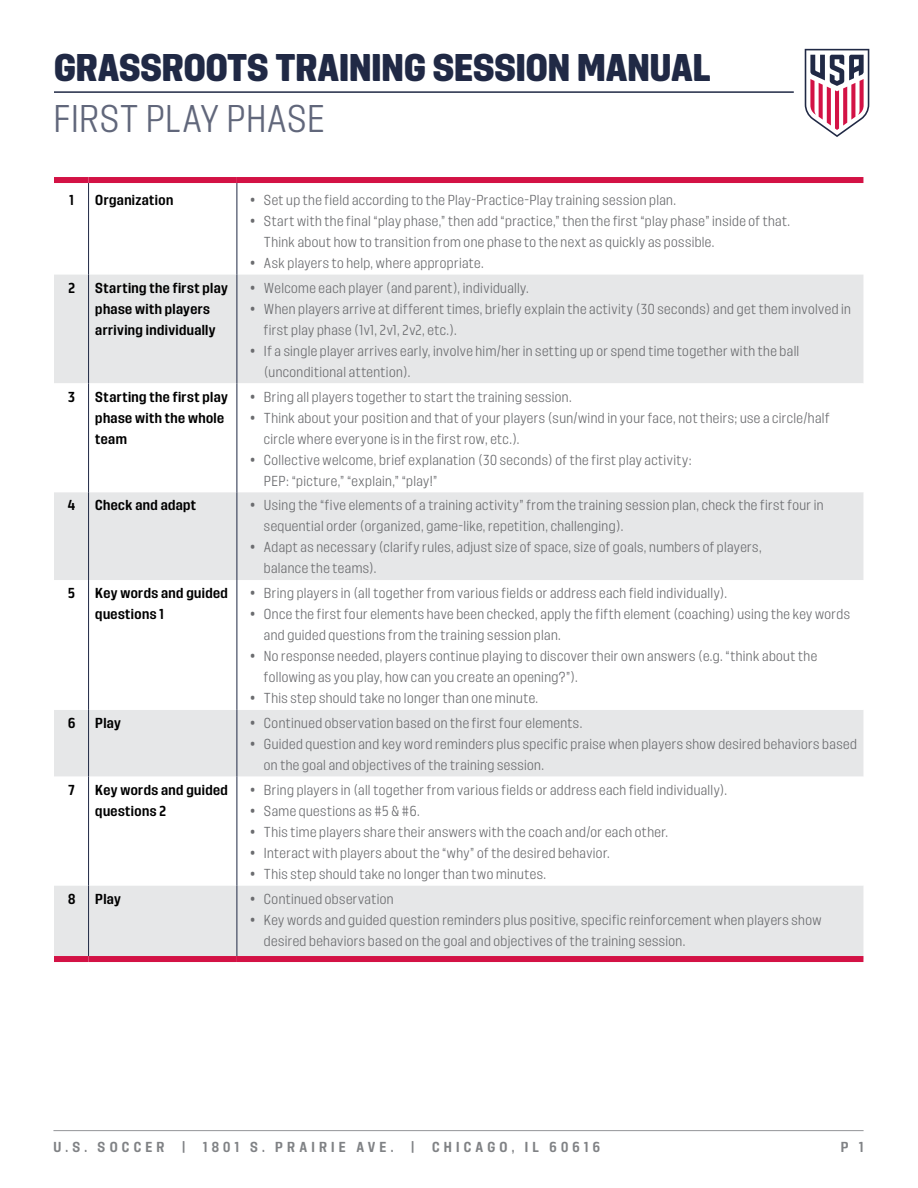
<style>
.page{position:relative;width:918px;height:1188px;background:#fff}
.page>*{position:absolute;margin:0;border:0;box-sizing:border-box;transform-origin:0 0}
.t1{font:900 36px "USSF90 Minutes Display";color:#202945}
.t2{font:300 36px "USSF90 Minutes Display";letter-spacing:.015em;color:#61677b}
.t3{font:300 13.5px/21px "USSF90 Minutes Display";letter-spacing:.03em;color:#6b6c6f}
.t4{font:700 13.5px/21px "USSF90 Minutes Display";letter-spacing:.03em;color:#000}
.t5{font:700 13.5px "USSF90 Minutes Display";letter-spacing:.31em;color:#808285}
</style>
<div class="page">
<hr style="left:53px;top:1130px;width:811px;height:1px;background:#939598">
<svg style="left:805px;top:49px;width:64px;height:88px"></svg>
<hr style="left:54px;top:91px;width:740px;height:2px;background:#202945">
<div style="left:54px;top:275px;width:809px;height:681px;background:#e6e7e8"></div>
<svg style="left:54px;top:383px;width:809px;height:502px"></svg>
<hr style="left:88px;top:183px;width:1px;height:92px;background:#202945">
<hr style="left:237px;top:183px;width:1px;height:92px;background:#202945">
<hr style="left:88px;top:275px;width:1px;height:108px;background:#202945">
<hr style="left:237px;top:275px;width:1px;height:108px;background:#202945">
<hr style="left:88px;top:383px;width:1px;height:109px;background:#202945">
<hr style="left:237px;top:383px;width:1px;height:109px;background:#202945">
<hr style="left:88px;top:492px;width:1px;height:88px;background:#202945">
<hr style="left:237px;top:492px;width:1px;height:88px;background:#202945">
<hr style="left:88px;top:580px;width:1px;height:130px;background:#202945">
<hr style="left:237px;top:580px;width:1px;height:130px;background:#202945">
<hr style="left:88px;top:710px;width:1px;height:67px;background:#202945">
<hr style="left:237px;top:710px;width:1px;height:67px;background:#202945">
<hr style="left:88px;top:777px;width:1px;height:108px;background:#202945">
<hr style="left:237px;top:777px;width:1px;height:108px;background:#202945">
<hr style="left:88px;top:885px;width:1px;height:71px;background:#202945">
<hr style="left:237px;top:885px;width:1px;height:71px;background:#202945">
<div style="left:54px;top:177px;width:35px;height:6px;background:#d31245"></div>
<div style="left:89px;top:177px;width:148px;height:6px;background:#d31245"></div>
<div style="left:237px;top:177px;width:626px;height:6px;background:#d31245"></div>
<div style="left:54px;top:956px;width:35px;height:6px;background:#d31245"></div>
<div style="left:89px;top:956px;width:148px;height:6px;background:#d31245"></div>
<div style="left:237px;top:956px;width:626px;height:6px;background:#d31245"></div>
<h1 class="t1" style="left:54px;top:47px;width:658px">GRASSROOTS TRAINING SESSION MANUAL</h1>
<h1 class="t2" style="left:53px;top:97px;width:273px">FIRST PLAY PHASE</h1>
<p class="t4" style="left:69px;top:189px;width:6px">1</p>
<p class="t4" style="left:95px;top:189px;width:79px">Organization</p>
<p class="t3" style="left:250px;top:189px;width:427px">• Set up the field according to the Play-Practice-Play training session plan.</p>
<p class="t3" style="left:264px;top:210px;width:528px;text-indent:-14px">• Start with the final “play phase,” then add “practice,” then the first “play phase” inside of that.<br>Think about how to transition from one phase to the next as quickly as possible.</p>
<p class="t3" style="left:250px;top:252px;width:235px">• Ask players to help, where appropriate.</p>
<p class="t4" style="left:68px;top:277px;width:8px">2</p>
<p class="t4" style="left:95px;top:277px;width:134px">Starting the first play phase with players arriving individually</p>
<p class="t3" style="left:250px;top:277px;width:280px">• Welcome each player (and parent), individually.</p>
<p class="t3" style="left:264px;top:298px;width:589px;text-indent:-14px">• When players arrive at different times, briefly explain the activity (30 seconds) and get them involved in first play phase (1v1, 2v1, 2v2, etc.).</p>
<p class="t3" style="left:264px;top:340px;width:537px;text-indent:-14px">• If a single player arrives early, involve him/her in setting up or spend time together with the ball (unconditional attention).</p>
<p class="t4" style="left:68px;top:386px;width:8px">3</p>
<p class="t4" style="left:95px;top:386px;width:134px">Starting the first play phase with the whole team</p>
<p class="t3" style="left:250px;top:386px;width:323px">• Bring all players together to start the training session.</p>
<p class="t3" style="left:264px;top:407px;width:567px;text-indent:-14px">• Think about your position and that of your players (sun/wind in your face, not theirs; use a circle/half circle where everyone is in the first row, etc.).</p>
<p class="t3" style="left:264px;top:449px;width:429px;text-indent:-14px">• Collective welcome, brief explanation (30 seconds) of the first play activity:<br>PEP: “picture,” “explain,” “play!”</p>
<p class="t4" style="left:68px;top:495px;width:9px">4</p>
<p class="t4" style="left:95px;top:495px;width:102px">Check and adapt</p>
<p class="t3" style="left:264px;top:495px;width:561px;text-indent:-14px">• Using the “five elements of a training activity” from the training session plan, check the first four in sequential order (organized, game-like, repetition, challenging).</p>
<p class="t3" style="left:264px;top:537px;width:499px;text-indent:-14px">• Adapt as necessary (clarify rules, adjust size of space, size of goals, numbers of players, balance the teams).</p>
<p class="t4" style="left:68px;top:582px;width:8px">5</p>
<p class="t4" style="left:95px;top:582px;width:134px">Key words and guided questions 1</p>
<p class="t3" style="left:250px;top:582px;width:478px">• Bring players in (all together from various fields or address each field individually).</p>
<p class="t3" style="left:264px;top:603px;width:588px;text-indent:-14px">• Once the first four elements have been checked, apply the fifth element (coaching) using the key words and guided questions from the training session plan.</p>
<p class="t3" style="left:264px;top:645px;width:555px;text-indent:-14px">• No response needed, players continue playing to discover their own answers (e.g. “think about the following as you play, how can you create an opening?”).</p>
<p class="t3" style="left:250px;top:687px;width:289px">• This step should take no longer than one minute.</p>
<p class="t4" style="left:68px;top:712px;width:9px">6</p>
<p class="t4" style="left:95px;top:712px;width:27px">Play</p>
<p class="t3" style="left:250px;top:712px;width:333px">• Continued observation based on the first four elements.</p>
<p class="t3" style="left:264px;top:733px;width:595px;text-indent:-14px">• Guided question and key word reminders plus specific praise when players show desired behaviors based on the goal and objectives of the training session.</p>
<p class="t4" style="left:69px;top:779px;width:8px">7</p>
<p class="t4" style="left:95px;top:779px;width:134px">Key words and guided questions 2</p>
<p class="t3" style="left:250px;top:779px;width:478px">• Bring players in (all together from various fields or address each field individually).</p>
<p class="t3" style="left:250px;top:800px;width:171px">• Same questions as #5 &amp; #6.</p>
<p class="t3" style="left:250px;top:821px;width:419px">• This time players share their answers with the coach and/or each other.</p>
<p class="t3" style="left:250px;top:842px;width:361px">• Interact with players about the “why” of the desired behavior.</p>
<p class="t3" style="left:250px;top:863px;width:297px">• This step should take no longer than two minutes.</p>
<p class="t4" style="left:68px;top:888px;width:9px">8</p>
<p class="t4" style="left:95px;top:888px;width:27px">Play</p>
<p class="t3" style="left:250px;top:888px;width:145px">• Continued observation</p>
<p class="t3" style="left:264px;top:909px;width:559px;text-indent:-14px">• Key words and guided question reminders plus positive, specific reinforcement when players show desired behaviors based on the goal and objectives of the training session.</p>
<p class="t5" style="left:53px;top:1139px;width:113px">U.S. SOCCER</p>
<p class="t5" style="left:182px;top:1139px;width:6px">|</p>
<p class="t5" style="left:203px;top:1139px;width:192px">1801 S. PRAIRIE AVE.</p>
<p class="t5" style="left:411px;top:1139px;width:6px">|</p>
<p class="t5" style="left:432px;top:1139px;width:169px">CHICAGO, IL 60616</p>
<p class="t5" style="left:841px;top:1139px;width:24px">P 1</p>
</div>
